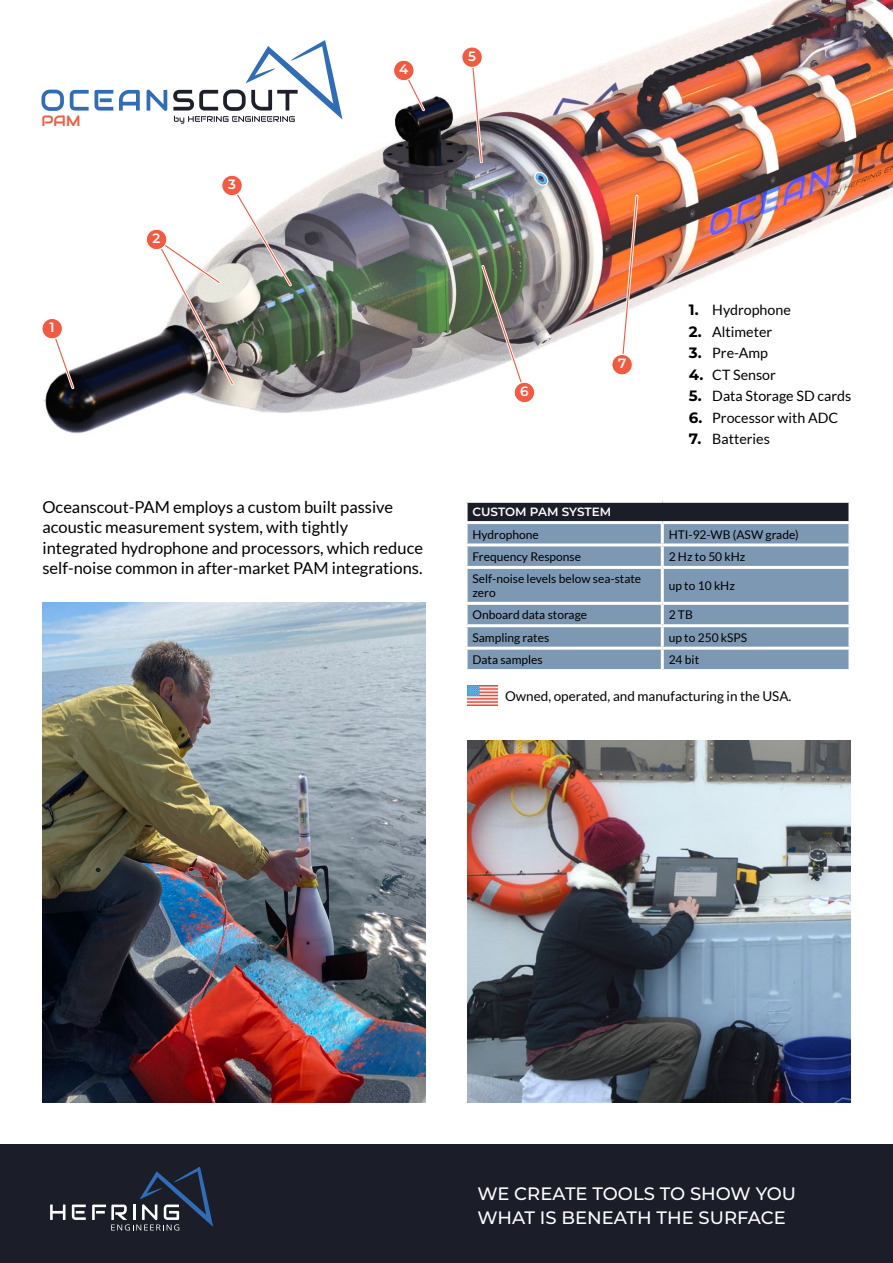
<style>
.page{position:relative;width:893px;height:1263px;background:#fff}
.page>*{position:absolute;margin:0;border:0;box-sizing:border-box;transform-origin:0 0}
.t1{font:500 18px/24px "Montserrat";color:#fff}
.t2{font:16.5px/20.2px "Lato";color:#000}
.t3{font:15px "Audiowide";color:#f15b41}
.t4{font:14.25px "Lato";color:#000}
.t5{font:13.5px "Lato";color:#000}
.t6{font:600 13.5px "Montserrat";color:#fff}
.t7{font:12px/13.5px "Lato";color:#000}
.t8{font:600 12px "Montserrat";letter-spacing:-.01em;color:#fff}
.s1{font-family:"Montserrat";font-weight:700;font-size:15px}
</style>
<div class="page">
<div style="left:0;top:1144px;width:893px;height:119px;background:#1b1e29"></div>
<svg style="left:50px;top:1204px;width:15px;height:16px"></svg>
<svg style="left:72px;top:1204px;width:14px;height:16px"></svg>
<svg style="left:92px;top:1167px;width:121px;height:63px"></svg>
<img style="left:43px;top:0;width:850px;height:434px">
<svg style="left:41px;top:90px;width:126px;height:21px"></svg>
<svg style="left:173px;top:40px;width:169px;height:84px"></svg>
<img style="left:43px;top:602px;width:382px;height:501px">
<img style="left:468px;top:740px;width:382px;height:363px">
<img style="left:467px;top:686px;width:30px;height:20px">
<div style="left:466px;top:501px;width:384px;height:22px;background:#1b1e29"></div>
<div style="left:468px;top:524px;width:380px;height:145px;background:#7c98b3"></div>
<hr style="left:465px;top:500px;width:197px;height:3px;background:#fff">
<hr style="left:465px;top:503px;width:3px;height:18px;background:#fff">
<hr style="left:662px;top:500px;width:189px;height:3px;background:#fff">
<hr style="left:848px;top:503px;width:3px;height:18px;background:#fff">
<hr style="left:465px;top:521px;width:197px;height:3px;background:#fff">
<hr style="left:662px;top:521px;width:189px;height:3px;background:#fff">
<hr style="left:661px;top:524px;width:3px;height:19px;background:#fff">
<hr style="left:465px;top:543px;width:197px;height:3px;background:#fff">
<hr style="left:662px;top:543px;width:189px;height:3px;background:#fff">
<hr style="left:661px;top:546px;width:3px;height:20px;background:#fff">
<hr style="left:465px;top:566px;width:197px;height:3px;background:#fff">
<hr style="left:662px;top:566px;width:189px;height:3px;background:#fff">
<hr style="left:661px;top:569px;width:3px;height:33px;background:#fff">
<hr style="left:465px;top:602px;width:197px;height:3px;background:#fff">
<hr style="left:662px;top:602px;width:189px;height:3px;background:#fff">
<hr style="left:661px;top:605px;width:3px;height:19px;background:#fff">
<hr style="left:465px;top:624px;width:197px;height:3px;background:#fff">
<hr style="left:662px;top:624px;width:189px;height:3px;background:#fff">
<hr style="left:661px;top:627px;width:3px;height:20px;background:#fff">
<hr style="left:465px;top:647px;width:197px;height:3px;background:#fff">
<hr style="left:662px;top:647px;width:189px;height:3px;background:#fff">
<hr style="left:661px;top:650px;width:3px;height:19px;background:#fff">
<svg style="left:48px;top:325px;width:29px;height:66px"></svg>
<img style="left:152px;top:181px;width:142px;height:207px">
<svg style="left:400px;top:66px;width:28px;height:48px"></svg>
<svg style="left:469px;top:54px;width:16px;height:111px"></svg>
<svg style="left:479px;top:263px;width:49px;height:133px"></svg>
<svg style="left:619px;top:193px;width:21px;height:175px"></svg>
<div style="left:42px;top:318px;width:20px;height:21px;background:#f15b41;border-radius:50%"></div>
<div style="left:41px;top:318px;width:22px;height:21px;border:1px solid #fff;border-radius:50%"></div>
<div style="left:146px;top:229px;width:21px;height:21px;background:#f15b41;border-radius:50%"></div>
<div style="left:146px;top:229px;width:21px;height:21px;border:1px solid #fff;border-radius:50%"></div>
<div style="left:222px;top:175px;width:20px;height:21px;background:#f15b41;border-radius:50%"></div>
<div style="left:221px;top:175px;width:22px;height:21px;border:1px solid #fff;border-radius:50%"></div>
<div style="left:394px;top:60px;width:20px;height:21px;background:#f15b41;border-radius:50%"></div>
<div style="left:393px;top:60px;width:21px;height:21px;border:1px solid #fff;border-radius:50%"></div>
<div style="left:462px;top:47px;width:20px;height:20px;background:#f15b41;border-radius:50%"></div>
<div style="left:461px;top:46px;width:22px;height:22px;border:1px solid #fff;border-radius:50%"></div>
<div style="left:514px;top:382px;width:21px;height:21px;background:#f15b41;border-radius:50%"></div>
<div style="left:514px;top:382px;width:21px;height:21px;border:1px solid #fff;border-radius:50%"></div>
<div style="left:612px;top:354px;width:20px;height:21px;background:#f15b41;border-radius:50%"></div>
<div style="left:611px;top:354px;width:22px;height:21px;border:1px solid #fff;border-radius:50%"></div>
<p class="t3" style="left:41px;top:111px;width:41px">PAM</p>
<p class="t6" style="left:50px;top:318px;width:7px">1</p>
<p class="t6" style="left:153px;top:229px;width:9px">2</p>
<p class="t6" style="left:228px;top:175px;width:9px">3</p>
<p class="t6" style="left:399px;top:60px;width:11px">4</p>
<p class="t2" style="left:42px;top:497px;width:382px">Oceanscout-PAM employs a custom built passive acoustic measurement system, with tightly integrated hydrophone and processors, which reduce self-noise common in after-market PAM integrations.</p>
<p class="t6" style="left:468px;top:47px;width:9px">5</p>
<p class="t6" style="left:520px;top:382px;width:10px">6</p>
<p class="t6" style="left:618px;top:354px;width:10px">7</p>
<p class="t4" style="left:689px;top:302px;width:104px"><span class="s1">1.</span> Hydrophone</p>
<p class="t4" style="left:689px;top:324px;width:85px"><span class="s1">2.</span> Altimeter</p>
<p class="t4" style="left:689px;top:345px;width:81px"><span class="s1">3.</span> Pre-Amp</p>
<p class="t4" style="left:689px;top:367px;width:89px"><span class="s1">4.</span> CT Sensor</p>
<p class="t4" style="left:689px;top:388px;width:164px"><span class="s1">5.</span> Data Storage SD cards</p>
<p class="t4" style="left:689px;top:410px;width:151px"><span class="s1">6.</span> Processor with ADC</p>
<p class="t4" style="left:689px;top:431px;width:82px"><span class="s1">7.</span> Batteries</p>
<p class="t8" style="left:472px;top:504px;width:140px">CUSTOM PAM SYSTEM</p>
<p class="t7" style="left:472px;top:527px;width:68px">Hydrophone</p>
<p class="t7" style="left:669px;top:527px;width:132px">HTI-92-WB (ASW grade)</p>
<p class="t7" style="left:472px;top:550px;width:110px">Frequency Response</p>
<p class="t7" style="left:669px;top:550px;width:78px">2 Hz to 50 kHz</p>
<p class="t7" style="left:472px;top:572px;width:170px">Self-noise levels below sea-state zero</p>
<p class="t7" style="left:669px;top:579px;width:68px">up to 10 kHz</p>
<p class="t7" style="left:472px;top:608px;width:116px">Onboard data storage</p>
<p class="t7" style="left:669px;top:608px;width:26px">2 TB</p>
<p class="t7" style="left:472px;top:631px;width:78px">Sampling rates</p>
<p class="t7" style="left:669px;top:631px;width:80px">up to 250 kSPS</p>
<p class="t7" style="left:472px;top:653px;width:72px">Data samples</p>
<p class="t7" style="left:669px;top:653px;width:32px">24 bit</p>
<p class="t5" style="left:505px;top:689px;width:288px">Owned, operated, and manufacturing in the USA.</p>
<p class="t1" style="left:477px;top:1180px;width:320px">WE CREATE TOOLS TO SHOW YOU<br>WHAT IS BENEATH THE SURFACE</p>
</div>
